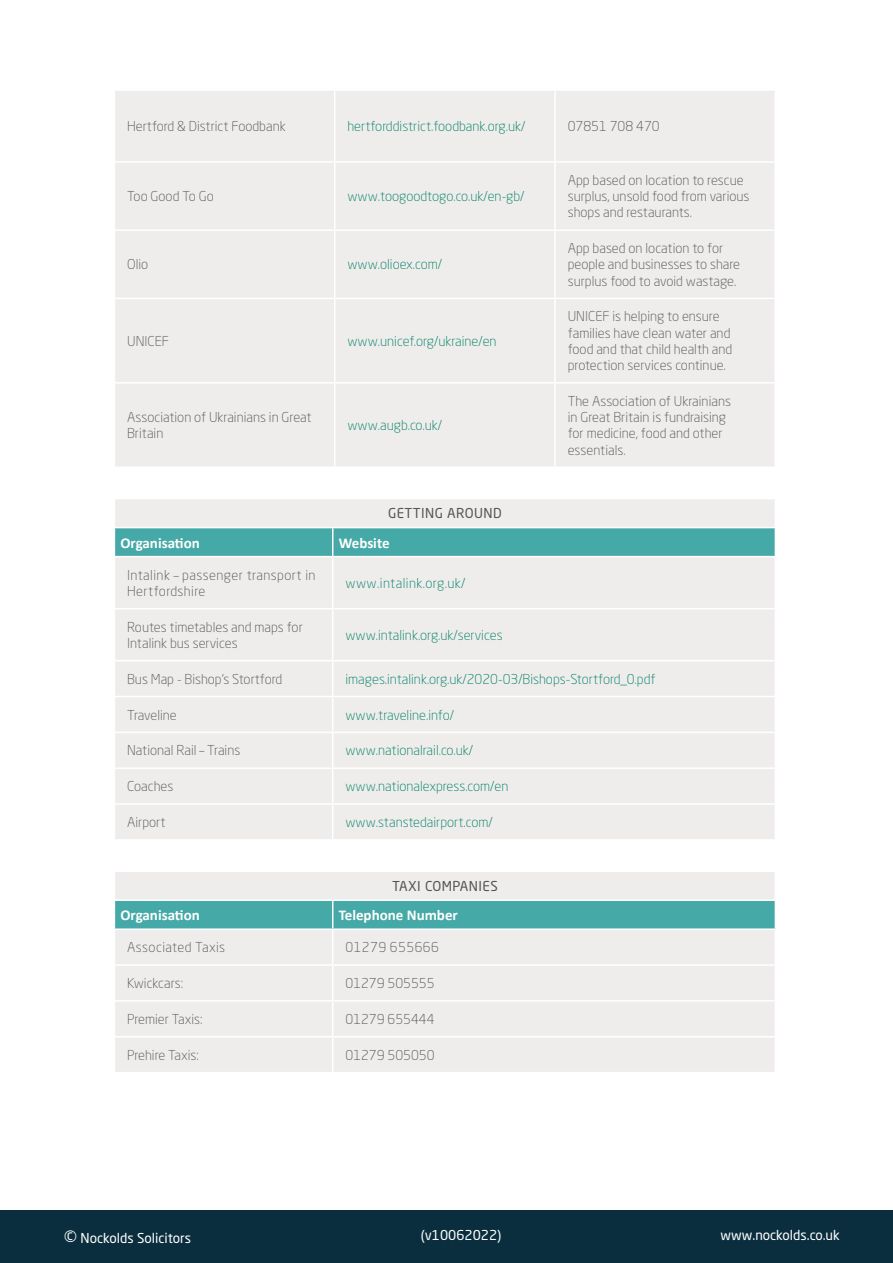
<style>
.page{position:relative;width:893px;height:1263px;background:#fff}
.page>*{position:absolute;margin:0;border:0;box-sizing:border-box;transform-origin:0 0}
.t1{font:18px "Neo Sans Std";color:#fff}
.t2{font:700 15px "Calibri";color:#fff}
.t3{font:300 13.5px/16.2px "Neo Sans Std";color:#525655}
.t4{font:300 13.5px "Neo Sans Std";color:#008063}
.t5{font:300 13.5px/16.2px "Neo Sans Std";letter-spacing:.03em;color:#525655}
.t6{font:13.5px "Neo Sans Std";color:#fff}
.t7{font:13.5px "Neo Sans Std";letter-spacing:.03em;color:#525655}
.t8{font:300 13.5px "Neo Sans Std";letter-spacing:.03em;color:#008063}
</style>
<div class="page">
<div style="left:0;top:1210px;width:893px;height:53px;background:#0a2e3e"></div>
<div style="left:115px;top:91px;width:659px;height:375px;background:#efedec"></div>
<hr style="left:334px;top:91px;width:1px;height:70px;background:#fff">
<hr style="left:554px;top:91px;width:2px;height:70px;background:#fff">
<hr style="left:114px;top:161px;width:221px;height:2px;background:#fff">
<hr style="left:335px;top:161px;width:220px;height:2px;background:#fff">
<hr style="left:334px;top:163px;width:1px;height:66px;background:#fff">
<hr style="left:555px;top:161px;width:221px;height:2px;background:#fff">
<hr style="left:554px;top:163px;width:2px;height:66px;background:#fff">
<hr style="left:114px;top:229px;width:221px;height:2px;background:#fff">
<hr style="left:335px;top:229px;width:220px;height:2px;background:#fff">
<hr style="left:334px;top:231px;width:1px;height:67px;background:#fff">
<hr style="left:555px;top:229px;width:221px;height:2px;background:#fff">
<hr style="left:554px;top:231px;width:2px;height:67px;background:#fff">
<hr style="left:114px;top:298px;width:221px;height:1px;background:#fff">
<hr style="left:335px;top:298px;width:220px;height:1px;background:#fff">
<hr style="left:334px;top:299px;width:1px;height:83px;background:#fff">
<hr style="left:555px;top:298px;width:221px;height:1px;background:#fff">
<hr style="left:554px;top:299px;width:2px;height:83px;background:#fff">
<hr style="left:114px;top:382px;width:221px;height:2px;background:#fff">
<hr style="left:335px;top:382px;width:220px;height:2px;background:#fff">
<hr style="left:334px;top:384px;width:1px;height:82px;background:#fff">
<hr style="left:555px;top:382px;width:221px;height:2px;background:#fff">
<hr style="left:554px;top:384px;width:2px;height:82px;background:#fff">
<div style="left:115px;top:557px;width:660px;height:282px;background:#efedec"></div>
<svg style="left:114px;top:499px;width:662px;height:57px;background:#9ecdcb"></svg>
<hr style="left:332px;top:557px;width:1px;height:51px;background:#fff">
<hr style="left:114px;top:608px;width:219px;height:1px;background:#fff">
<hr style="left:333px;top:608px;width:443px;height:1px;background:#fff">
<hr style="left:332px;top:609px;width:1px;height:51px;background:#fff">
<hr style="left:114px;top:660px;width:219px;height:1px;background:#fff">
<hr style="left:333px;top:660px;width:443px;height:1px;background:#fff">
<hr style="left:332px;top:661px;width:1px;height:35px;background:#fff">
<hr style="left:114px;top:696px;width:219px;height:1px;background:#fff">
<hr style="left:333px;top:696px;width:443px;height:1px;background:#fff">
<hr style="left:332px;top:697px;width:1px;height:35px;background:#fff">
<hr style="left:114px;top:732px;width:219px;height:1px;background:#fff">
<hr style="left:333px;top:732px;width:443px;height:1px;background:#fff">
<hr style="left:332px;top:733px;width:1px;height:34px;background:#fff">
<hr style="left:114px;top:767px;width:219px;height:2px;background:#fff">
<hr style="left:333px;top:767px;width:443px;height:2px;background:#fff">
<hr style="left:332px;top:769px;width:1px;height:34px;background:#fff">
<hr style="left:114px;top:803px;width:219px;height:2px;background:#fff">
<hr style="left:333px;top:803px;width:443px;height:2px;background:#fff">
<hr style="left:332px;top:805px;width:1px;height:34px;background:#fff">
<div style="left:115px;top:930px;width:660px;height:142px;background:#efedec"></div>
<svg style="left:115px;top:872px;width:660px;height:56px;background:#9dcccb"></svg>
<hr style="left:332px;top:930px;width:1px;height:34px;background:#fff">
<hr style="left:114px;top:964px;width:219px;height:2px;background:#fff">
<hr style="left:333px;top:964px;width:443px;height:2px;background:#fff">
<hr style="left:332px;top:966px;width:1px;height:34px;background:#fff">
<hr style="left:114px;top:1000px;width:219px;height:2px;background:#fff">
<hr style="left:333px;top:1000px;width:443px;height:2px;background:#fff">
<hr style="left:332px;top:1002px;width:1px;height:34px;background:#fff">
<hr style="left:114px;top:1036px;width:219px;height:1px;background:#fff">
<hr style="left:333px;top:1036px;width:443px;height:1px;background:#fff">
<hr style="left:332px;top:1037px;width:1px;height:35px;background:#fff">
<p class="t3" style="left:127px;top:118px;width:160px">Hertford &amp; District Foodbank</p>
<p class="t4" style="left:347px;top:118px;width:179px">hertforddistrict.foodbank.org.uk/</p>
<p class="t3" style="left:568px;top:118px;width:93px">07851 708 470</p>
<p class="t3" style="left:127px;top:188px;width:88px">Too Good To Go</p>
<p class="t4" style="left:347px;top:188px;width:179px">www.toogoodtogo.co.uk/en-gb/</p>
<p class="t3" style="left:127px;top:256px;width:23px">Olio</p>
<p class="t4" style="left:347px;top:256px;width:96px">www.olioex.com/</p>
<p class="t3" style="left:127px;top:333px;width:43px">UNICEF</p>
<p class="t4" style="left:347px;top:333px;width:151px">www.unicef.org/ukraine/en</p>
<p class="t3" style="left:127px;top:409px;width:186px">Association of Ukrainians in Great<br>Britain</p>
<p class="t4" style="left:347px;top:417px;width:96px">www.augb.co.uk/</p>
<p class="t7" style="left:388px;top:505px;width:115px">GETTING AROUND</p>
<p class="t3" style="left:568px;top:172px;width:183px">App based on location to rescue surplus, unsold food from various shops and restaurants.</p>
<p class="t3" style="left:568px;top:240px;width:174px">App based on location to for people and businesses to share surplus food to avoid wastage.</p>
<p class="t3" style="left:568px;top:308px;width:166px">UNICEF is helping to ensure families have clean water and food and that child health and protection services continue.</p>
<p class="t3" style="left:568px;top:393px;width:165px">The Association of Ukrainians in Great Britain is fundraising for medicine, food and other essentials.</p>
<p class="t2" style="left:120px;top:532px;width:81px">Organisation</p>
<p class="t2" style="left:339px;top:532px;width:52px">Website</p>
<p class="t5" style="left:127px;top:566px;width:190px">Intalink – passenger transport in<br>Hertfordshire</p>
<p class="t8" style="left:345px;top:575px;width:121px">www.intalink.org.uk/</p>
<p class="t3" style="left:127px;top:619px;width:177px">Routes timetables and maps for<br>Intalink bus services</p>
<p class="t4" style="left:345px;top:627px;width:159px">www.intalink.org.uk/services</p>
<p class="t3" style="left:127px;top:671px;width:157px">Bus Map - Bishop’s Stortford</p>
<p class="t4" style="left:345px;top:671px;width:312px">images.intalink.org.uk/2020-03/Bishops-Stortford_0.pdf</p>
<p class="t3" style="left:127px;top:706px;width:51px">Traveline</p>
<p class="t4" style="left:345px;top:707px;width:110px">www.traveline.info/</p>
<p class="t3" style="left:127px;top:742px;width:115px">National Rail – Trains</p>
<p class="t4" style="left:345px;top:742px;width:129px">www.nationalrail.co.uk/</p>
<p class="t3" style="left:127px;top:778px;width:48px">Coaches</p>
<p class="t4" style="left:345px;top:778px;width:164px">www.nationalexpress.com/en</p>
<p class="t3" style="left:127px;top:814px;width:40px">Airport</p>
<p class="t4" style="left:345px;top:814px;width:149px">www.stanstedairport.com/</p>
<p class="t7" style="left:392px;top:878px;width:107px">TAXI COMPANIES</p>
<p class="t2" style="left:120px;top:905px;width:81px">Organisation</p>
<p class="t2" style="left:339px;top:905px;width:121px">Telephone Number</p>
<p class="t5" style="left:127px;top:939px;width:100px">Associated Taxis</p>
<p class="t5" style="left:345px;top:939px;width:95px">01279 655666</p>
<p class="t3" style="left:127px;top:975px;width:58px">Kwickcars:</p>
<p class="t3" style="left:345px;top:975px;width:91px">01279 505555</p>
<p class="t3" style="left:127px;top:1011px;width:77px">Premier Taxis:</p>
<p class="t3" style="left:345px;top:1011px;width:91px">01279 655444</p>
<p class="t3" style="left:127px;top:1047px;width:73px">Prehire Taxis:</p>
<p class="t3" style="left:345px;top:1047px;width:91px">01279 505050</p>
<h1 class="t1" style="left:64px;top:1226px;width:15px">©</h1>
<p class="t6" style="left:421px;top:1226px;width:82px">(v10062022)</p>
<p class="t6" style="left:721px;top:1226px;width:121px">www.nockolds.co.uk</p>
<p class="t6" style="left:81px;top:1230px;width:112px">Nockolds Solicitors</p>
</div>
